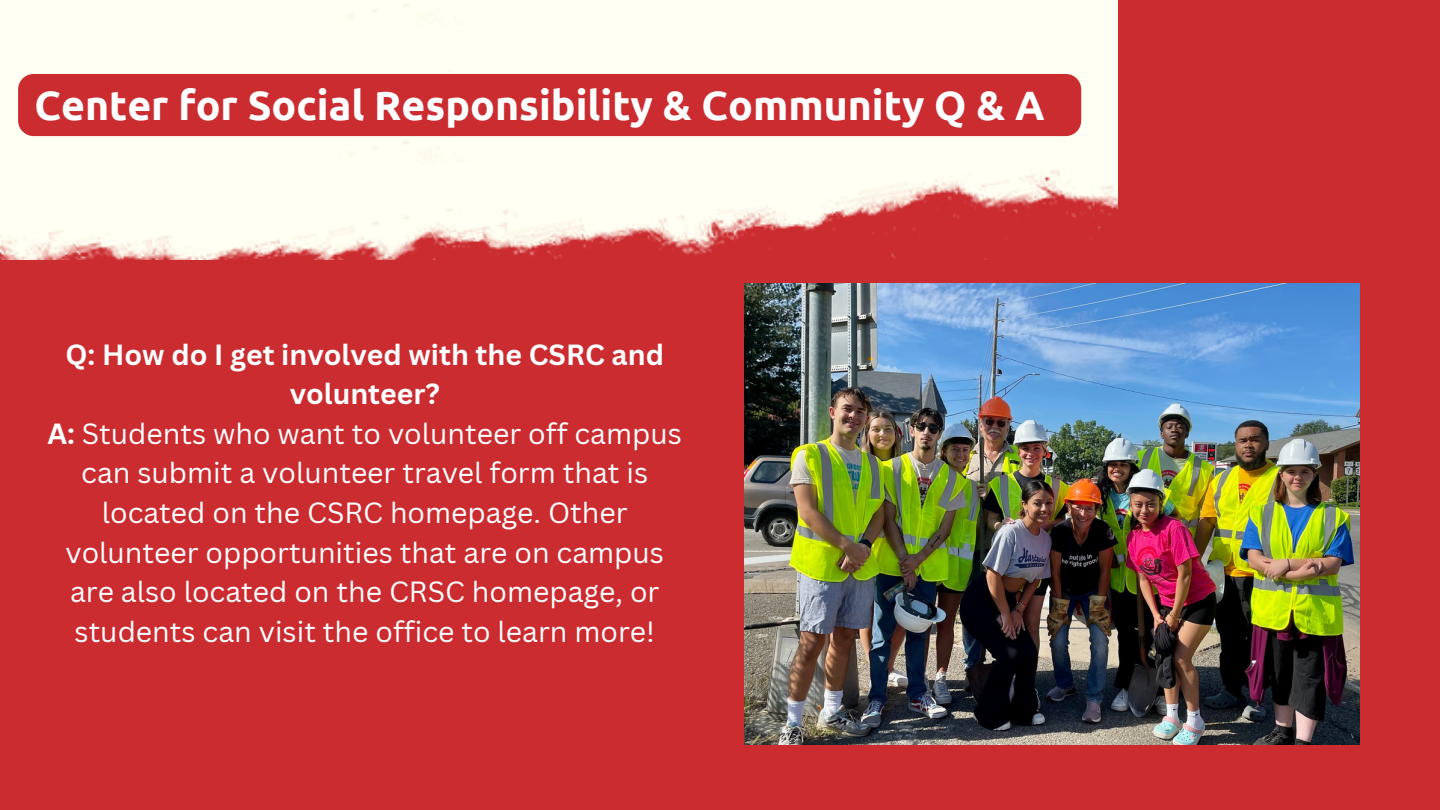
<style>
.page{position:relative;width:1440px;height:810px;background:#cb2c30}
.page>*{position:absolute;margin:0;border:0;box-sizing:border-box;transform-origin:0 0}
.t1{font:700 41px "Ubuntu";color:#fff}
.t2{font:28.4px/39.6px "Canva Sans";color:#fff;text-align:center}
.t3{font:700 28.4px/39.6px "Canva Sans";color:#fff;text-align:center}
.s1{font-weight:700}
</style>
<div class="page">
<img style="left:0;top:0;width:1117px;height:260px">
<img style="left:745px;top:284px;width:614px;height:460px">
<div style="left:18px;top:74px;width:1063px;height:62px;background:#cb2c30;border-radius:16px"></div>
<p class="t1" style="left:35px;top:81px;width:1012px">Center for Social Responsibility &amp; Community Q &amp; A</p>
<p class="t3" style="left:66px;top:334px;width:600px">Q: How do I get involved with the CSRC and volunteer?</p>
<p class="t2" style="left:48px;top:413px;width:636px"><span class="s1">A:</span> Students who want to volunteer off campus can submit a volunteer travel form that is located on the CSRC homepage. Other volunteer opportunities that are on campus are also located on the CRSC homepage, or students can visit the office to learn more!</p>
</div>
